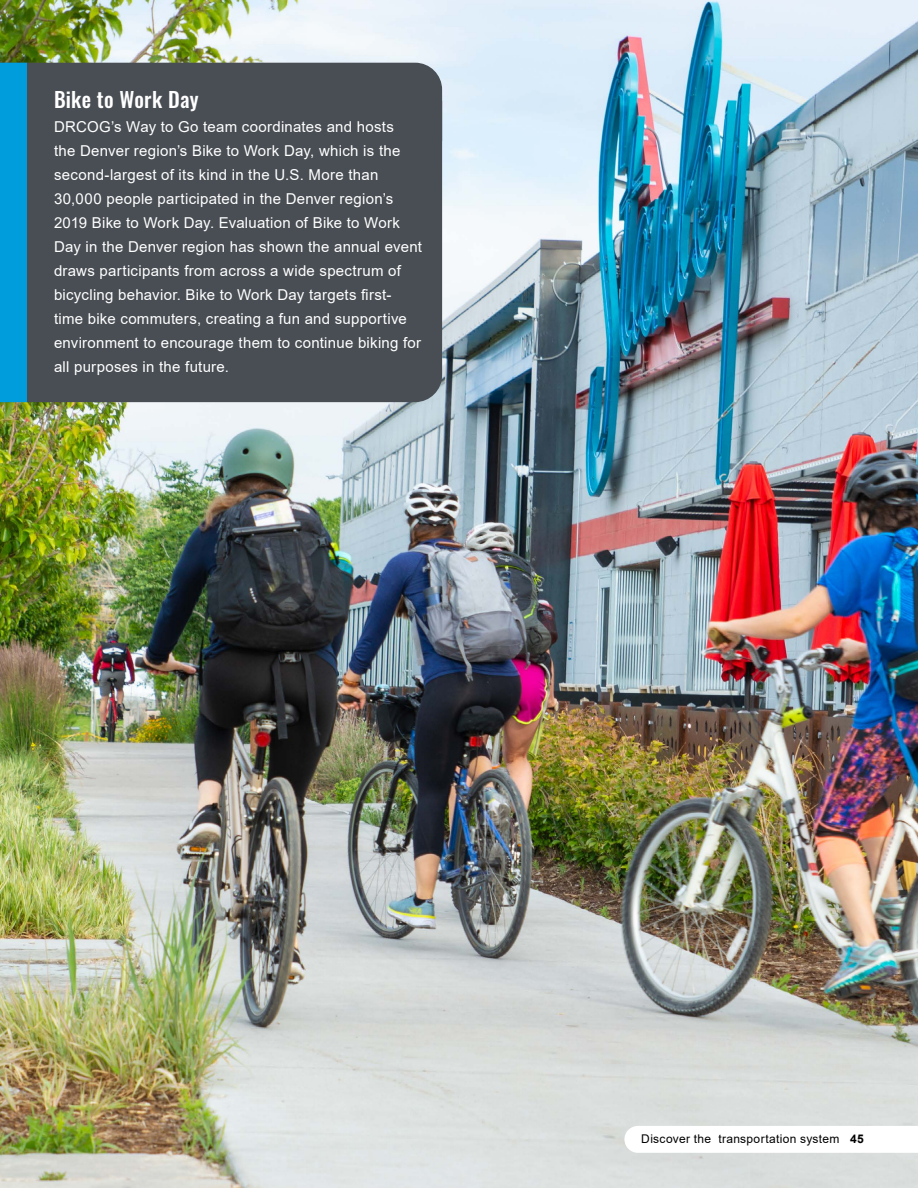
<style>
.page{position:relative;width:918px;height:1188px;background:#fff}
.page>*{position:absolute;margin:0;border:0;box-sizing:border-box;transform-origin:0 0}
.t1{font:500 21px "Oswald";letter-spacing:.01em;color:#fff}
.t2{font:15px/24px "Arial";letter-spacing:.02em;color:#fff}
.t3{font:12px "Arial";letter-spacing:.025em;color:#000}
.s1{font-weight:700}
</style>
<div class="page">
<img style="left:0;top:0;width:918px;height:1188px">
<div style="left:27px;top:63px;width:415px;height:38px;background:#494e54"></div>
<div style="left:0;top:63px;width:27px;height:85px;background:#009ddc"></div>
<div style="left:27px;top:101px;width:415px;height:301px;background:#494e54"></div>
<div style="left:0;top:94px;width:27px;height:308px;background:#009ddc"></div>
<svg style="left:624px;top:1126px;width:294px;height:27px"></svg>
<h1 class="t1" style="left:54px;top:88px;width:146px">Bike to Work Day</h1>
<p class="t2" style="left:54px;top:115px;width:370px">DRCOG’s Way to Go team coordinates and hosts<br>the Denver region’s Bike to Work Day, which is the second-largest of its kind in the U.S. More than 30,000 people participated in the Denver region’s 2019 Bike to Work Day. Evaluation of Bike to Work Day in the Denver region has shown the annual event draws participants from across a wide spectrum of bicycling behavior. Bike to Work Day targets first&shy;time bike commuters, creating a fun and supportive environment to encourage them to continue biking for all purposes in the future.</p>
<p class="t3" style="left:641px;top:1130px;width:224px">Discover the transportation system <span class="s1">45</span></p>
</div>
